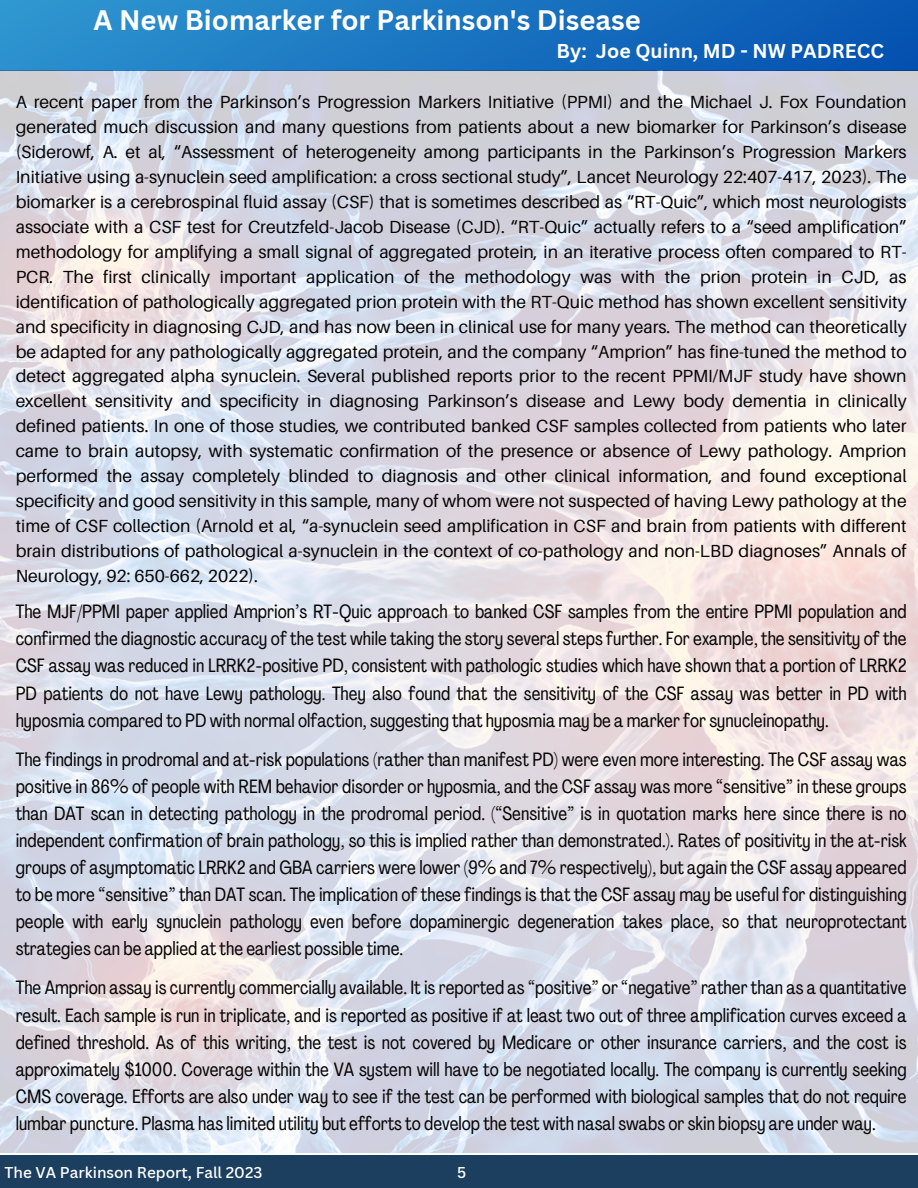
<style>
.page{position:relative;width:918px;height:1188px;background:#fff}
.page>*{position:absolute;margin:0;border:0;box-sizing:border-box;transform-origin:0 0}
.t1{font:700 27.45px "Canva Sans";color:#fff}
.t2{font:700 19.5px "Canva Sans";color:#fff}
.t3{font:19.05px/27.2px "Agrandir Tight";color:#070404;text-align:justify}
.t4{font:17.55px/24.9px "Aileron";color:#070404;text-align:justify}
.t5{font:500 15.3px "Canva Sans";color:#fff}
</style>
<div class="page">
<div style="left:0;top:0;width:918px;height:71px;background:linear-gradient(to right,#2e95cf,#0653b1)"></div>
<img style="left:0;top:71px;width:918px;height:1082px">
<div style="left:0;top:1155px;width:918px;height:33px;background:#1c3f60"></div>
<p class="t1" style="left:94px;top:1px;width:549px">A New Biomarker for Parkinson's Disease</p>
<p class="t2" style="left:556px;top:37px;width:329px">By: Joe Quinn, MD - NW PADRECC</p>
<p class="t4" style="left:16px;top:89px;width:892px">A recent paper from the Parkinson’s Progression Markers Initiative (PPMI) and the Michael J. Fox Foundation generated much discussion and many questions from patients about a new biomarker for Parkinson’s disease (Siderowf, A. et al, “Assessment of heterogeneity among participants in the Parkinson’s Progression Markers Initiative using a-synuclein seed amplification: a cross sectional study”, Lancet Neurology 22:407-417, 2023). The biomarker is a cerebrospinal fluid assay (CSF) that is sometimes described as “RT-Quic”, which most neurologists associate with a CSF test for Creutzfeld-Jacob Disease (CJD). “RT-Quic” actually refers to a “seed amplification” methodology for amplifying a small signal of aggregated protein, in an iterative process often compared to RT-PCR. The first clinically important application of the methodology was with the prion protein in CJD, as identification of pathologically aggregated prion protein with the RT-Quic method has shown excellent sensitivity and specificity in diagnosing CJD, and has now been in clinical use for many years. The method can theoretically be adapted for any pathologically aggregated protein, and the company “Amprion” has fine-tuned the method to detect aggregated alpha synuclein. Several published reports prior to the recent PPMI/MJF study have shown excellent sensitivity and specificity in diagnosing Parkinson’s disease and Lewy body dementia in clinically defined patients. In one of those studies, we contributed banked CSF samples collected from patients who later came to brain autopsy, with systematic confirmation of the presence or absence of Lewy pathology. Amprion performed the assay completely blinded to diagnosis and other clinical information, and found exceptional specificity and good sensitivity in this sample, many of whom were not suspected of having Lewy pathology at the time of CSF collection (Arnold et al, “a-synuclein seed amplification in CSF and brain from patients with different brain distributions of pathological a-synuclein in the context of co-pathology and non-LBD diagnoses” Annals of Neurology, 92: 650-662, 2022).</p>
<p class="t3" style="left:16px;top:600px;width:892px">The MJF/PPMI paper applied Amprion’s RT-Quic approach to banked CSF samples from the entire PPMI population and confirmed the diagnostic accuracy of the test while taking the story several steps further. For example, the sensitivity of the CSF assay was reduced in LRRK2-positive PD, consistent with pathologic studies which have shown that a portion of LRRK2<br>PD patients do not have Lewy pathology. They also found that the sensitivity of the CSF assay was better in PD with hyposmia compared to PD with normal olfaction, suggesting that hyposmia may be a marker for synucleinopathy.</p>
<p class="t3" style="left:16px;top:747px;width:892px">The findings in prodromal and at-risk populations (rather than manifest PD) were even more interesting. The CSF assay was positive in 86% of people with REM behavior disorder or hyposmia, and the CSF assay was more “sensitive” in these groups than DAT scan in detecting pathology in the prodromal period. (“Sensitive” is in quotation marks here since there is no independent confirmation of brain pathology, so this is implied rather than demonstrated.). Rates of positivity in the at-risk groups of asymptomatic LRRK2 and GBA carriers were lower (9% and 7% respectively), but again the CSF assay appeared to be more “sensitive” than DAT scan. The implication of these findings is that the CSF assay may be useful for distinguishing people with early synuclein pathology even before dopaminergic degeneration takes place, so that neuroprotectant strategies can be applied at the earliest possible time.</p>
<p class="t3" style="left:16px;top:976px;width:892px">The Amprion assay is currently commercially available. It is reported as “positive” or “negative” rather than as a quantitative result. Each sample is run in triplicate, and is reported as positive if at least two out of three amplification curves exceed a defined threshold. As of this writing, the test is not covered by Medicare or other insurance carriers, and the cost is approximately $1000. Coverage within the VA system will have to be negotiated locally. The company is currently seeking CMS coverage. Efforts are also under way to see if the test can be performed with biological samples that do not require lumbar puncture. Plasma has limited utility but efforts to develop the test with nasal swabs or skin biopsy are under way.</p>
<p class="t5" style="left:4px;top:1162px;width:259px">The VA Parkinson Report, Fall 2023</p>
<p class="t5" style="left:457px;top:1162px;width:11px">5</p>
</div>
